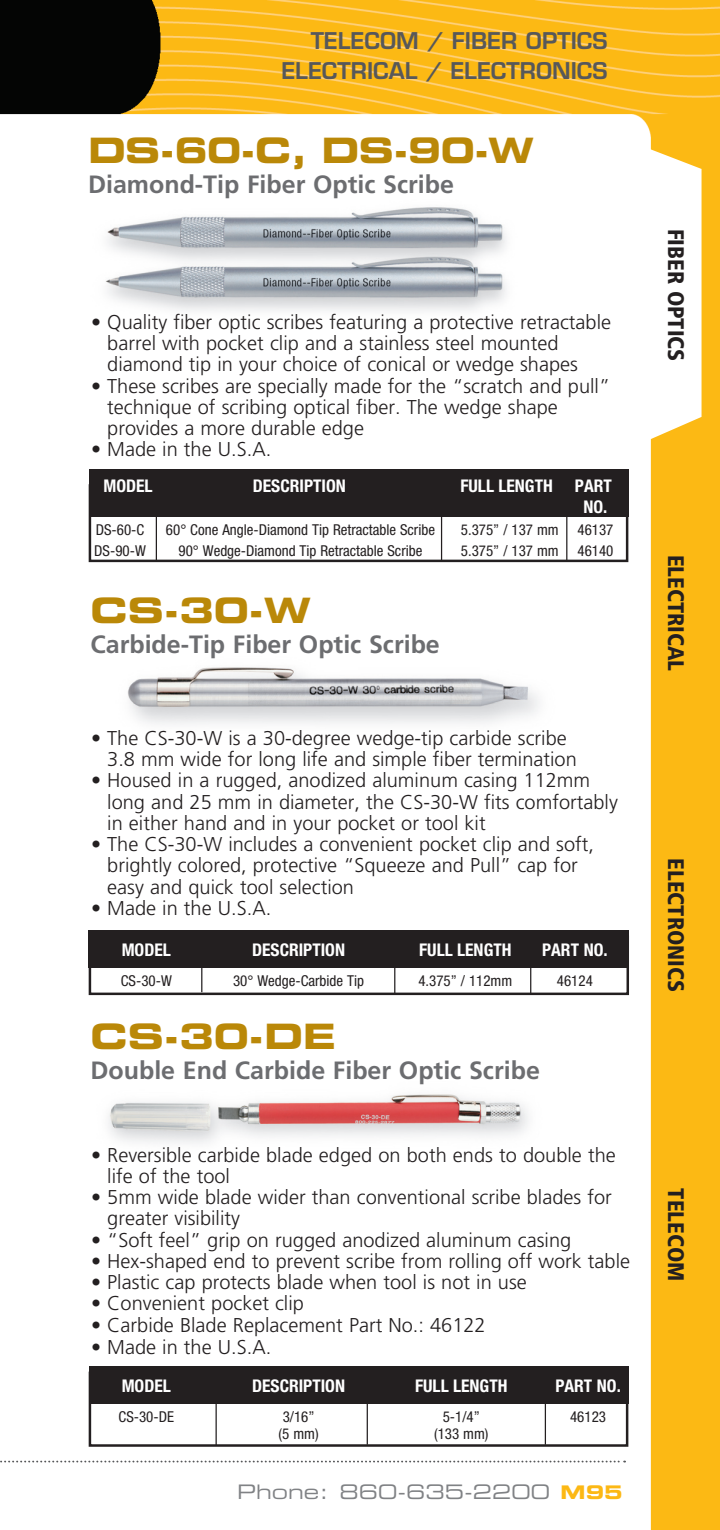
<style>
.page{position:relative;width:720px;height:1530px;background:#fff}
.page>*{position:absolute;margin:0;border:0;box-sizing:border-box;transform-origin:0 0}
.t1{font:35px "Eurostile Bold Extended Two";color:#ba8808}
.t2{font:700 25px "Frutiger";color:#6c6d70}
.t3{font:600 22.5px/30px "Eurostile";color:#57585a;text-align:right}
.t4{font:900 condensed 22.5px "Frutiger";color:#231f20}
.t5{font:300 20px/21.2px "Frutiger";color:#231f20}
.t6{font:20px "Eurostile Extended Two";color:#808285}
.t7{font:700 condensed 17.5px/21.2px "Helvetica Neue";color:#fff;text-align:center}
.t8{font:condensed 15px "Helvetica Neue";color:#231f20}
.s1{font-family:"Eurostile Bold Extended Two";font-size:18.75px;color:#fcb814}
</style>
<div class="page">
<img style="left:0;top:0;width:720px;height:1530px">
<svg style="left:0;top:1461px;width:625px;height:1px"></svg>
<svg style="left:78px;top:191px;width:521px;height:184px"></svg>
<img style="left:87px;top:195px;width:443px;height:135px">
<div style="left:78px;top:638px;width:553px;height:149px;background:#fff"></div>
<img style="left:127px;top:667px;width:412px;height:57px">
<img style="left:87px;top:1071px;width:464px;height:105px">
<div style="left:89px;top:1372px;width:539px;height:75px;border:2px solid #231f20"></div>
<div style="left:89px;top:1366px;width:539px;height:38px;background:#231f20"></div>
<hr style="left:216px;top:1401px;width:1px;height:44px;background:#231f20">
<hr style="left:367px;top:1401px;width:1px;height:44px;background:#231f20">
<hr style="left:545px;top:1401px;width:1px;height:44px;background:#231f20">
<div style="left:89px;top:484px;width:539px;height:78px;border:2px solid #231f20"></div>
<div style="left:89px;top:470px;width:539px;height:47px;background:#231f20"></div>
<hr style="left:156px;top:514px;width:1px;height:48px;background:#231f20">
<hr style="left:441px;top:514px;width:1px;height:48px;background:#231f20">
<hr style="left:566px;top:514px;width:1px;height:48px;background:#231f20">
<div style="left:89px;top:936px;width:540px;height:59px;border:2px solid #231f20"></div>
<div style="left:89px;top:930px;width:540px;height:38px;background:#231f20"></div>
<svg style="left:201px;top:968px;width:1px;height:24px"></svg>
<svg style="left:394px;top:968px;width:1px;height:26px"></svg>
<svg style="left:530px;top:968px;width:1px;height:26px"></svg>
<svg style="left:646px;top:148px;width:56px;height:293px"></svg>
<p class="t3" style="left:281px;top:25px;width:328px">TELECOM / FIBER OPTICS<br>ELECTRICAL / ELECTRONICS</p>
<h1 class="t1" style="left:88px;top:126px;width:447px">DS-60-C, DS-90-W</h1>
<p class="t2" style="left:88px;top:170px;width:368px">Diamond-Tip Fiber Optic Scribe</p>
<p class="t5" style="left:107px;top:311px;width:505px;text-indent:-16px">• Quality fiber optic scribes featuring a protective retractable barrel with pocket clip and a stainless steel mounted diamond tip in your choice of conical or wedge shapes</p>
<p class="t5" style="left:107px;top:375px;width:504px;text-indent:-16px">• These scribes are specially made for the “scratch and pull” technique of scribing optical fiber. The wedge shape provides a more durable edge</p>
<p class="t5" style="left:91px;top:439px;width:182px">• Made in the U.S.A.</p>
<p class="t7" style="left:103px;top:475px;width:51px">MODEL</p>
<p class="t7" style="left:253px;top:475px;width:94px">DESCRIPTION</p>
<p class="t7" style="left:460px;top:475px;width:94px">FULL LENGTH</p>
<p class="t7" style="left:575px;top:475px;width:38px">PART<br>NO.</p>
<p class="t8" style="left:96px;top:521px;width:50px">DS-60-C</p>
<p class="t8" style="left:166px;top:521px;width:271px">60° Cone Angle-Diamond Tip Retractable Scribe</p>
<p class="t8" style="left:461px;top:521px;width:99px">5.375” / 137 mm</p>
<p class="t8" style="left:578px;top:521px;width:38px">46137</p>
<p class="t8" style="left:94px;top:542px;width:53px">DS-90-W</p>
<p class="t8" style="left:178px;top:542px;width:245px">90° Wedge-Diamond Tip Retractable Scribe</p>
<p class="t8" style="left:461px;top:542px;width:99px">5.375” / 137 mm</p>
<p class="t8" style="left:578px;top:542px;width:37px">46140</p>
<h1 class="t1" style="left:91px;top:586px;width:222px">CS-30-W</h1>
<p class="t2" style="left:91px;top:630px;width:351px">Carbide-Tip Fiber Optic Scribe</p>
<p class="t5" style="left:107px;top:727px;width:471px;text-indent:-16px">• The CS-30-W is a 30-degree wedge-tip carbide scribe<br>3.8 mm wide for long life and simple fiber termination</p>
<p class="t5" style="left:107px;top:770px;width:512px;text-indent:-16px">• Housed in a rugged, anodized aluminum casing 112mm long and 25 mm in diameter, the CS-30-W fits comfortably in either hand and in your pocket or tool kit</p>
<p class="t5" style="left:107px;top:834px;width:488px;text-indent:-16px">• The CS-30-W includes a convenient pocket clip and soft, brightly colored, protective “Squeeze and Pull” cap for easy and quick tool selection</p>
<p class="t5" style="left:91px;top:897px;width:182px">• Made in the U.S.A.</p>
<p class="t7" style="left:122px;top:939px;width:51px">MODEL</p>
<p class="t7" style="left:252px;top:939px;width:94px">DESCRIPTION</p>
<p class="t7" style="left:419px;top:939px;width:94px">FULL LENGTH</p>
<p class="t7" style="left:542px;top:939px;width:67px">PART NO.</p>
<p class="t8" style="left:121px;top:972px;width:53px">CS-30-W</p>
<p class="t8" style="left:233px;top:972px;width:133px">30° Wedge-Carbide Tip</p>
<p class="t8" style="left:418px;top:972px;width:95px">4.375” / 112mm</p>
<p class="t8" style="left:557px;top:972px;width:38px">46124</p>
<h1 class="t1" style="left:91px;top:1012px;width:247px">CS-30-DE</h1>
<p class="t2" style="left:91px;top:1056px;width:451px">Double End Carbide Fiber Optic Scribe</p>
<p class="t5" style="left:107px;top:1144px;width:510px;text-indent:-16px">• Reversible carbide blade edged on both ends to double the life of the tool</p>
<p class="t5" style="left:107px;top:1187px;width:506px;text-indent:-16px">• 5mm wide blade wider than conventional scribe blades for greater visibility</p>
<p class="t5" style="left:91px;top:1229px;width:482px">• “Soft feel” grip on rugged anodized aluminum casing</p>
<p class="t5" style="left:91px;top:1250px;width:540px">• Hex-shaped end to prevent scribe from rolling off work table</p>
<p class="t5" style="left:91px;top:1272px;width:437px">• Plastic cap protects blade when tool is not in use</p>
<p class="t5" style="left:91px;top:1293px;width:214px">• Convenient pocket clip</p>
<p class="t5" style="left:91px;top:1314px;width:396px">• Carbide Blade Replacement Part No.: 46122</p>
<p class="t5" style="left:91px;top:1337px;width:182px">• Made in the U.S.A.</p>
<p class="t7" style="left:122px;top:1375px;width:51px">MODEL</p>
<p class="t7" style="left:252px;top:1375px;width:94px">DESCRIPTION</p>
<p class="t7" style="left:415px;top:1375px;width:94px">FULL LENGTH</p>
<p class="t7" style="left:555px;top:1375px;width:67px">PART NO.</p>
<p class="t8" style="left:119px;top:1408px;width:57px">CS-30-DE</p>
<p class="t8" style="left:283px;top:1408px;width:33px">3/16”</p>
<p class="t8" style="left:443px;top:1408px;width:39px">5-1/4”</p>
<p class="t8" style="left:570px;top:1408px;width:37px">46123</p>
<p class="t8" style="left:279px;top:1425px;width:42px">(5 mm)</p>
<p class="t8" style="left:434px;top:1425px;width:56px">(133 mm)</p>
<p class="t6" style="left:237px;top:1478px;width:387px">Phone: 860-635-2200 <span class="s1">M95</span></p>
<p class="t4" style="left:689px;top:229px;width:134px;rotate:90deg">FIBER OPTICS</p>
<p class="t4" style="left:689px;top:555px;width:118px;rotate:90deg">ELECTRICAL</p>
<p class="t4" style="left:689px;top:858px;width:135px;rotate:90deg">ELECTRONICS</p>
<p class="t4" style="left:689px;top:1188px;width:94px;rotate:90deg">TELECOM</p>
</div>
